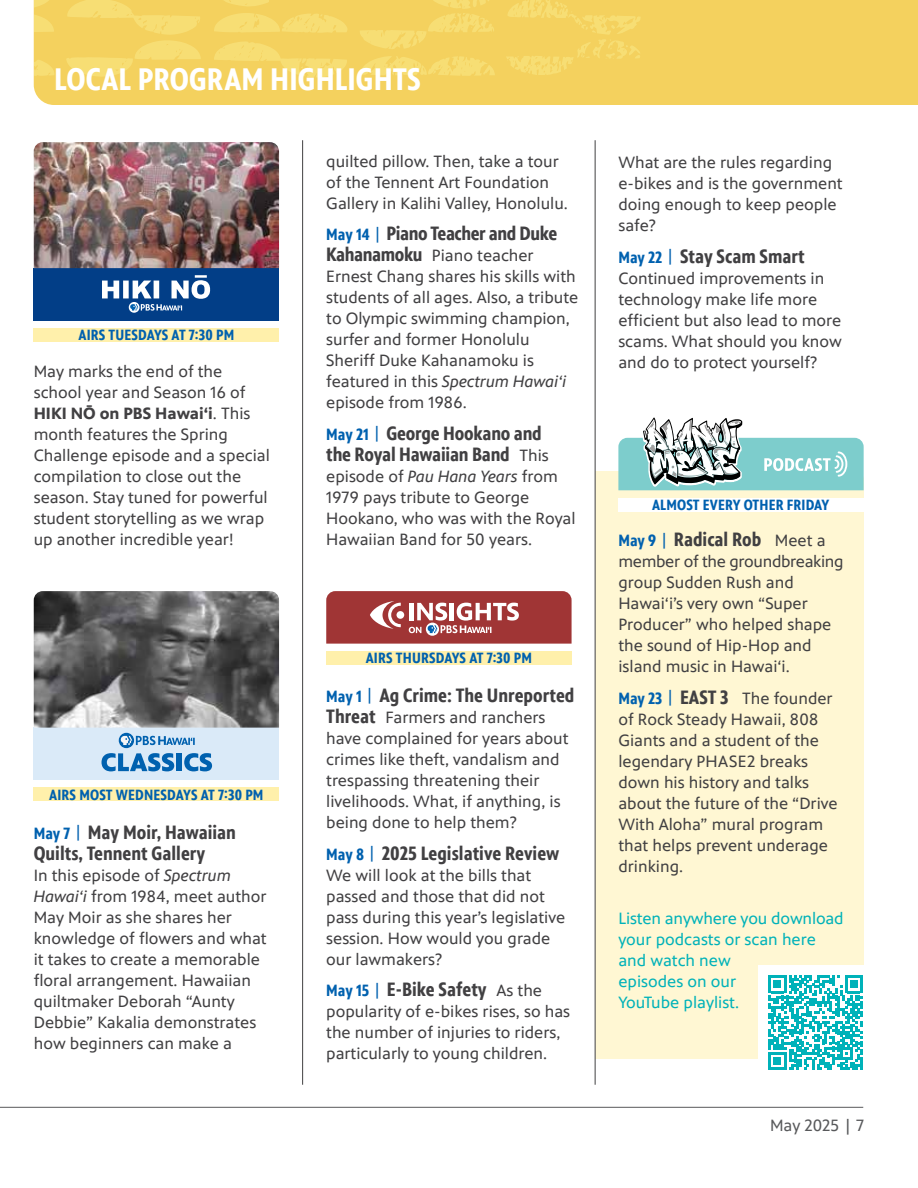
<style>
.page{position:relative;width:918px;height:1188px;background:#fff}
.page>*{position:absolute;margin:0;border:0;box-sizing:border-box;transform-origin:0 0}
.t1{font:700 31.5px "PBS Sans Condensed";color:#fff}
.t2{font:700 19.5px/21px "PBS Sans Condensed";color:#414042}
.t3{font:700 19.5px "PBS Sans Condensed";letter-spacing:-.02em;color:#414042}
.t4{font:16.5px/21px "PBS Sans";color:#414042}
.t5{font:16.5px/21px "PBS Sans";color:#00b2b9}
.t6{font:16.5px "PBS Sans";color:#58595b}
.t7{font:700 15px "PBS Sans Condensed";letter-spacing:.01em;color:#0061af}
.s1{font-weight:700}
.s2{font-size:16.5px;color:#0061af}
.s3{font-weight:400;font-size:16.5px;color:#0061af}
.s4{font-style:italic}
.s5{font-family:"PBS Sans Condensed";font-weight:700;font-size:19.5px}
.s6{font-family:"PBS Sans";font-weight:400;font-size:16.5px}
.s7{font-family:"PBS Sans Condensed";font-weight:700;color:#0061af}
.s8{font-family:"PBS Sans Condensed";color:#0061af}
</style>
<div class="page">
<div style="left:34px;top:0;width:884px;height:105px;background:#f4d15e"></div>
<svg style="left:34px;top:0;width:20px;height:33px"></svg>
<svg style="left:34px;top:56px;width:20px;height:20px"></svg>
<svg style="left:213px;top:0;width:62px;height:7px"></svg>
<svg style="left:361px;top:56px;width:134px;height:20px;background:#f5d86a"></svg>
<svg style="left:214px;top:13px;width:134px;height:20px;background:#f6d96d"></svg>
<svg style="left:214px;top:41px;width:134px;height:37px;background:#f5d566"></svg>
<svg style="left:66px;top:0;width:135px;height:77px;background:#f5d566"></svg>
<svg style="left:360px;top:0;width:135px;height:49px;background:#f4d464"></svg>
<svg style="left:506px;top:0;width:135px;height:75px;background:#f4d363"></svg>
<div style="left:596px;top:471px;width:268px;height:588px;background:#fff7d3"></div>
<hr style="left:0;top:1107px;width:863px;height:1px;background:#58595b">
<hr style="left:302px;top:140px;width:1px;height:945px;background:#414042">
<hr style="left:595px;top:140px;width:1px;height:945px;background:#414042">
<div style="left:34px;top:328px;width:245px;height:14px;background:#fff0ab"></div>
<div style="left:34px;top:268px;width:245px;height:53px;background:#023e87"></div>
<svg style="left:102px;top:275px;width:109px;height:38px"></svg>
<img style="left:34px;top:142px;width:245px;height:126px">
<div style="left:34px;top:788px;width:245px;height:13px;background:#fff0ab"></div>
<div style="left:34px;top:728px;width:245px;height:52px;background:#daeaf8"></div>
<svg style="left:102px;top:733px;width:110px;height:38px"></svg>
<img style="left:34px;top:591px;width:245px;height:137px">
<div style="left:326px;top:651px;width:246px;height:14px;background:#fff0ab"></div>
<svg style="left:326px;top:591px;width:246px;height:53px;background:#ad5253"></svg>
<div style="left:618px;top:498px;width:246px;height:13px;background:#fff"></div>
<svg style="left:618px;top:417px;width:246px;height:73px"></svg>
<div style="left:758px;top:965px;width:115px;height:115px;background:#fff"></div>
<svg style="left:768px;top:975px;width:95px;height:95px"></svg>
<h1 class="t1" style="left:54px;top:61px;width:368px">LOCAL PROGRAM HIGHLIGHTS</h1>
<p class="t7" style="left:78px;top:327px;width:157px">AIRS TUESDAYS AT 7:30 PM</p>
<p class="t4" style="left:34px;top:361px;width:238px">May marks the end of the school year and Season 16 of<br><span class="s1">HIKI NŌ on PBS Hawai‘i</span>. This month features the Spring<br>Challenge episode and a special compilation to close out the season. Stay tuned for powerful student storytelling as we wrap up another incredible year!</p>
<p class="t7" style="left:49px;top:786px;width:216px">AIRS MOST WEDNESDAYS AT 7:30 PM</p>
<p class="t2" style="left:34px;top:822px;width:204px"><span class="s2">May 7</span> <span class="s3">|</span> May Moir, Hawaiian<br>Quilts, Tennent Gallery</p>
<p class="t4" style="left:34px;top:865px;width:234px">In this episode of <span class="s4">Spectrum<br>Hawai‘i</span> from 1984, meet author<br>May Moir as she shares her knowledge of flowers and what it takes to create a memorable floral arrangement. Hawaiian quiltmaker Deborah “Aunty<br>Debbie” Kakalia demonstrates how beginners can make a</p>
<p class="t4" style="left:326px;top:151px;width:243px">quilted pillow. Then, take a tour of the Tennent Art Foundation<br>Gallery in Kalihi Valley, Honolulu.</p>
<p class="t3" style="left:326px;top:222px;width:232px"><span class="s2">May 14</span> <span class="s3">|</span> Piano Teacher and Duke</p>
<p class="t4" style="left:326px;top:245px;width:254px"><span class="s5">Kahanamoku</span> Piano teacher<br>Ernest Chang shares his skills with students of all ages. Also, a tribute to Olympic swimming champion, surfer and former Honolulu<br>Sheriff Duke Kahanamoku is featured in this <span class="s4">Spectrum Hawai‘i </span>episode from 1986.</p>
<p class="t2" style="left:326px;top:423px;width:224px"><span class="s2">May 21</span> <span class="s3">|</span> George Hookano and the Royal Hawaiian Band <span class="s6">This</span></p>
<p class="t4" style="left:326px;top:466px;width:251px">episode of <span class="s4">Pau Hana Years</span> from<br>1979 pays tribute to George<br>Hookano, who was with the Royal<br>Hawaiian Band for 50 years.</p>
<p class="t7" style="left:366px;top:650px;width:168px">AIRS THURSDAYS AT 7:30 PM</p>
<p class="t2" style="left:326px;top:685px;width:250px"><span class="s2">May 1</span> <span class="s3">|</span> Ag Crime: The Unreported</p>
<p class="t4" style="left:326px;top:707px;width:244px"><span class="s5">Threat</span> Farmers and ranchers have complained for years about crimes like theft, vandalism and trespassing threatening their livelihoods. What, if anything, is being done to help them?</p>
<p class="t2" style="left:326px;top:843px;width:235px"><span class="s2">May 8</span> <span class="s3">|</span> 2025 Legislative Review</p>
<p class="t4" style="left:326px;top:865px;width:240px">We will look at the bills that passed and those that did not pass during this year’s legislative session. How would you grade our lawmakers?</p>
<p class="t2" style="left:326px;top:979px;width:217px"><span class="s2">May 15</span> <span class="s3">|</span> E-Bike Safety <span class="s6">As the</span></p>
<p class="t4" style="left:326px;top:1001px;width:245px">popularity of e-bikes rises, so has the number of injuries to riders, particularly to young children.</p>
<p class="t4" style="left:618px;top:152px;width:226px">What are the rules regarding e-bikes and is the government doing enough to keep people safe?</p>
<p class="t2" style="left:618px;top:246px;width:188px"><span class="s2">May 22</span> <span class="s3">|</span> Stay Scam Smart</p>
<p class="t4" style="left:618px;top:268px;width:225px">Continued improvements in technology make life more efficient but also lead to more scams. What should you know and do to protect yourself?</p>
<p class="t7" style="left:652px;top:496px;width:179px">ALMOST EVERY OTHER FRIDAY</p>
<p class="t2" style="left:618px;top:529px;width:209px"><span class="s2">May 9</span> <span class="s3">|</span> Radical Rob <span class="s6">Meet a</span></p>
<p class="t4" style="left:618px;top:551px;width:227px">member of the groundbreaking group Sudden Rush and<br>Hawai‘i’s very own “Super<br>Producer” who helped shape the sound of Hip-Hop and island music in Hawai‘i.</p>
<p class="t4" style="left:618px;top:688px;width:221px"><span class="s7">May 23</span> <span class="s8">|</span> <span class="s5">EAST 3</span> The founder of Rock Steady Hawaii, 808<br>Giants and a student of the legendary PHASE2 breaks down his history and talks about the future of the “Drive<br>With Aloha” mural program that helps prevent underage drinking.</p>
<p class="t5" style="left:618px;top:908px;width:227px">Listen anywhere you download your podcasts or scan here and watch new<br>episodes on our<br>YouTube playlist.</p>
<p class="t6" style="left:770px;top:1116px;width:95px">May 2025 | 7</p>
</div>
